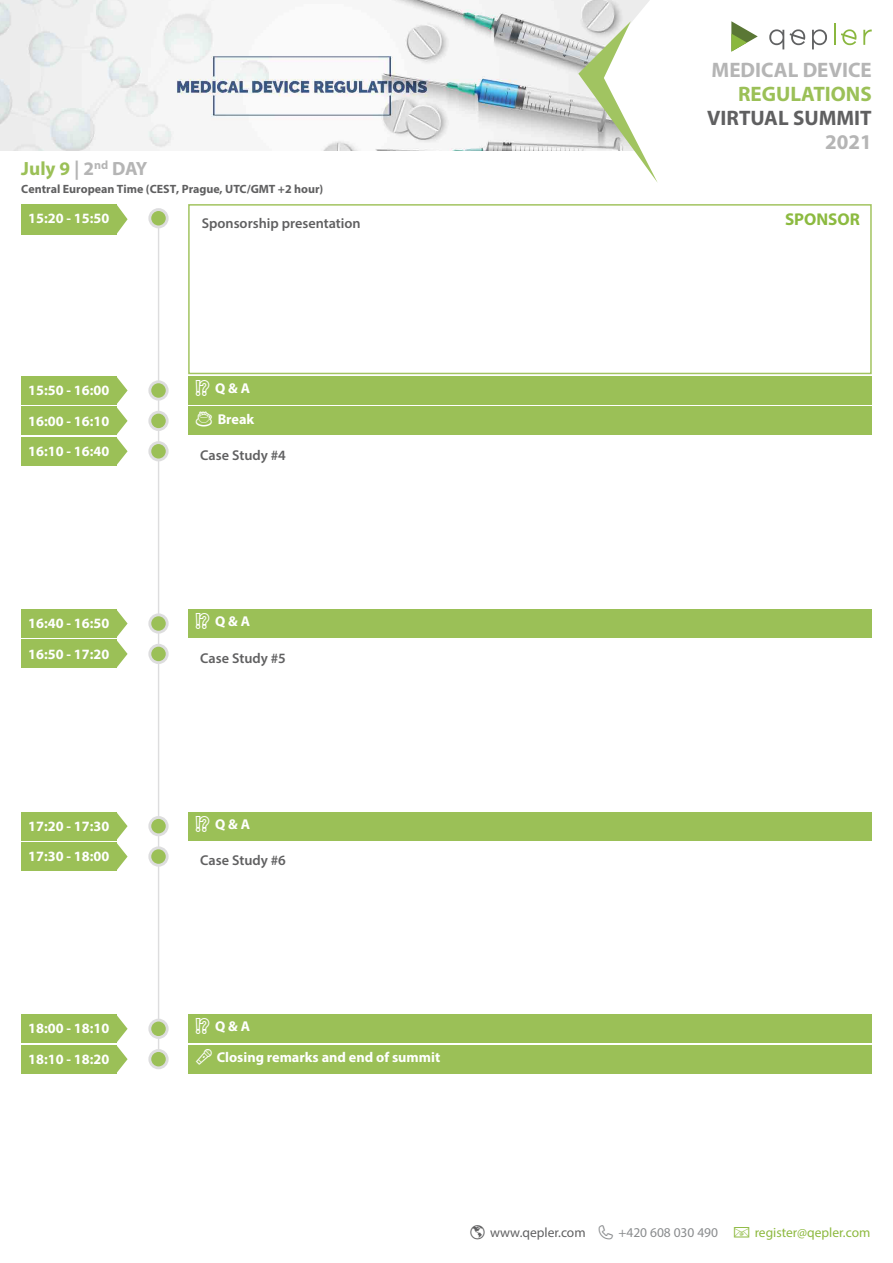
<style>
.page{position:relative;width:893px;height:1263px;background:#fff}
.page>*{position:absolute;margin:0;border:0;box-sizing:border-box;transform-origin:0 0}
.t1{font:700 21px "Myriad Pro";color:#b5b5b5}
.t2{font:700 21px "Myriad Pro";color:#606061}
.t3{font:700 21px "Myriad Pro";color:#9bc057}
.t4{font:700 19.2px "Myriad Pro";color:#9bc057}
.t5{font:700 17.1px "Myriad Pro";color:#8cba40}
.t6{font:700 14.25px "Myriad Pro";color:#fff}
.t7{font:600 14.25px "Myriad Pro";color:#606061}
.t8{font:13.5px "Myriad Pro";color:#8db93f}
.t9{font:13.5px "Myriad Pro";color:#606061}
.t10{font:13.5px "Myriad Pro";color:#8a8c8e}
.t11{font:700 12px "Myriad Pro";color:#606061}
.s1{color:#b5b5b5}
</style>
<div class="page">
<img style="left:0;top:0;width:587px;height:151px">
<svg style="left:587px;top:0;width:285px;height:50px"></svg>
<svg style="left:578px;top:21px;width:80px;height:162px"></svg>
<svg style="left:731px;top:21px;width:27px;height:31px"></svg>
<svg style="left:812px;top:29px;width:15px;height:20px"></svg>
<svg style="left:769px;top:29px;width:15px;height:20px"></svg>
<hr style="left:834px;top:23px;width:2px;height:22px;background:#8ab73f">
<svg style="left:863px;top:30px;width:9px;height:15px"></svg>
<svg style="left:790px;top:29px;width:15px;height:16px"></svg>
<svg style="left:841px;top:29px;width:15px;height:16px"></svg>
<hr style="left:158px;top:219px;width:1px;height:840px;background:#ddddde">
<div style="left:150px;top:382px;width:17px;height:17px;background:#9bc057;border-radius:50%"></div>
<div style="left:148px;top:380px;width:21px;height:21px;border:3px solid #ddddde;border-radius:50%"></div>
<div style="left:21px;top:376px;width:95px;height:29px;background:#9bc057"></div>
<div style="left:188px;top:376px;width:684px;height:29px;background:#9bc057"></div>
<div style="left:150px;top:443px;width:17px;height:17px;background:#9bc057;border-radius:50%"></div>
<div style="left:148px;top:441px;width:21px;height:20px;border:3px solid #ddddde;border-radius:50%"></div>
<div style="left:21px;top:437px;width:95px;height:28px;background:#9bc057"></div>
<div style="left:150px;top:615px;width:17px;height:17px;background:#9bc057;border-radius:50%"></div>
<div style="left:148px;top:613px;width:21px;height:21px;border:3px solid #ddddde;border-radius:50%"></div>
<div style="left:21px;top:609px;width:95px;height:29px;background:#9bc057"></div>
<div style="left:188px;top:609px;width:684px;height:29px;background:#9bc057"></div>
<div style="left:150px;top:817px;width:17px;height:18px;background:#9bc057;border-radius:50%"></div>
<div style="left:148px;top:816px;width:21px;height:20px;border:3px solid #ddddde;border-radius:50%"></div>
<div style="left:21px;top:812px;width:95px;height:28px;background:#9bc057"></div>
<div style="left:188px;top:812px;width:684px;height:28px;background:#9bc057"></div>
<div style="left:150px;top:1020px;width:17px;height:17px;background:#9bc057;border-radius:50%"></div>
<div style="left:148px;top:1019px;width:21px;height:20px;border:3px solid #ddddde;border-radius:50%"></div>
<div style="left:21px;top:1015px;width:95px;height:28px;background:#9bc057"></div>
<div style="left:188px;top:1015px;width:684px;height:28px;background:#9bc057"></div>
<div style="left:188px;top:204px;width:684px;height:170px;border:2px solid #a2c460"></div>
<div style="left:150px;top:210px;width:17px;height:17px;background:#9bc057;border-radius:50%"></div>
<div style="left:148px;top:208px;width:21px;height:20px;border:3px solid #ddddde;border-radius:50%"></div>
<div style="left:21px;top:204px;width:95px;height:30px;background:#9bc057"></div>
<svg style="left:116px;top:204px;width:12px;height:30px"></svg>
<div style="left:150px;top:645px;width:17px;height:18px;background:#9bc057;border-radius:50%"></div>
<div style="left:148px;top:644px;width:21px;height:20px;border:3px solid #ddddde;border-radius:50%"></div>
<div style="left:21px;top:640px;width:95px;height:28px;background:#9bc057"></div>
<svg style="left:116px;top:609px;width:12px;height:59px"></svg>
<div style="left:150px;top:412px;width:17px;height:18px;background:#9bc057;border-radius:50%"></div>
<div style="left:148px;top:411px;width:21px;height:20px;border:3px solid #ddddde;border-radius:50%"></div>
<div style="left:21px;top:407px;width:95px;height:28px;background:#9bc057"></div>
<svg style="left:116px;top:376px;width:12px;height:89px"></svg>
<div style="left:188px;top:407px;width:684px;height:28px;background:#9bc057"></div>
<div style="left:150px;top:848px;width:17px;height:17px;background:#9bc057;border-radius:50%"></div>
<div style="left:148px;top:846px;width:21px;height:21px;border:3px solid #ddddde;border-radius:50%"></div>
<div style="left:21px;top:842px;width:95px;height:29px;background:#9bc057"></div>
<svg style="left:116px;top:812px;width:12px;height:59px"></svg>
<div style="left:150px;top:1050px;width:17px;height:18px;background:#9bc057;border-radius:50%"></div>
<div style="left:148px;top:1049px;width:21px;height:20px;border:3px solid #ddddde;border-radius:50%"></div>
<div style="left:21px;top:1045px;width:95px;height:28px;background:#9bc057"></div>
<svg style="left:116px;top:1015px;width:12px;height:58px"></svg>
<div style="left:188px;top:1045px;width:684px;height:28px;background:#9bc057"></div>
<p class="t4" style="left:21px;top:156px;width:128px">July 9 <span class="s1">| 2</span><sup>nd</sup> <span class="s1">DAY</span></p>
<p class="t11" style="left:21px;top:181px;width:304px">Central European Time (CEST, Prague, UTC/GMT +2 hour)</p>
<p class="t6" style="left:28px;top:209px;width:83px">15:20 - 15:50</p>
<p class="t7" style="left:202px;top:215px;width:161px">Sponsorship presentation</p>
<p class="t6" style="left:28px;top:381px;width:83px">15:50 - 16:00</p>
<p class="t6" style="left:215px;top:379px;width:36px">Q &amp; A</p>
<p class="t6" style="left:28px;top:411px;width:83px">16:00 - 16:10</p>
<p class="t6" style="left:194px;top:409px;width:62px">☕ Break</p>
<p class="t6" style="left:28px;top:442px;width:83px">16:10 - 16:40</p>
<p class="t7" style="left:200px;top:446px;width:87px">Case Study #4</p>
<p class="t6" style="left:28px;top:614px;width:83px">16:40 - 16:50</p>
<p class="t6" style="left:215px;top:612px;width:36px">Q &amp; A</p>
<p class="t6" style="left:28px;top:644px;width:83px">16:50 - 17:20</p>
<p class="t7" style="left:200px;top:649px;width:87px">Case Study #5</p>
<p class="t6" style="left:28px;top:817px;width:83px">17:20 - 17:30</p>
<p class="t6" style="left:215px;top:815px;width:36px">Q &amp; A</p>
<p class="t6" style="left:28px;top:847px;width:83px">17:30 - 18:00</p>
<p class="t7" style="left:200px;top:851px;width:87px">Case Study #6</p>
<p class="t6" style="left:28px;top:1019px;width:83px">18:00 - 18:10</p>
<p class="t6" style="left:215px;top:1017px;width:36px">Q &amp; A</p>
<p class="t6" style="left:28px;top:1050px;width:83px">18:10 - 18:20</p>
<p class="t6" style="left:217px;top:1048px;width:225px">Closing remarks and end of summit</p>
<p class="t1" style="left:712px;top:56px;width:162px">MEDICAL DEVICE</p>
<p class="t3" style="left:738px;top:80px;width:135px">REGULATIONS</p>
<p class="t2" style="left:707px;top:104px;width:166px">VIRTUAL SUMMIT</p>
<p class="t1" style="left:825px;top:128px;width:48px">2021</p>
<p class="t5" style="left:785px;top:209px;width:76px">SPONSOR</p>
<p class="t9" style="left:490px;top:1224px;width:97px">www.qepler.com</p>
<p class="t10" style="left:618px;top:1224px;width:101px">+420 608 030 490</p>
<p class="t8" style="left:755px;top:1224px;width:117px">register@qepler.com</p>
</div>
